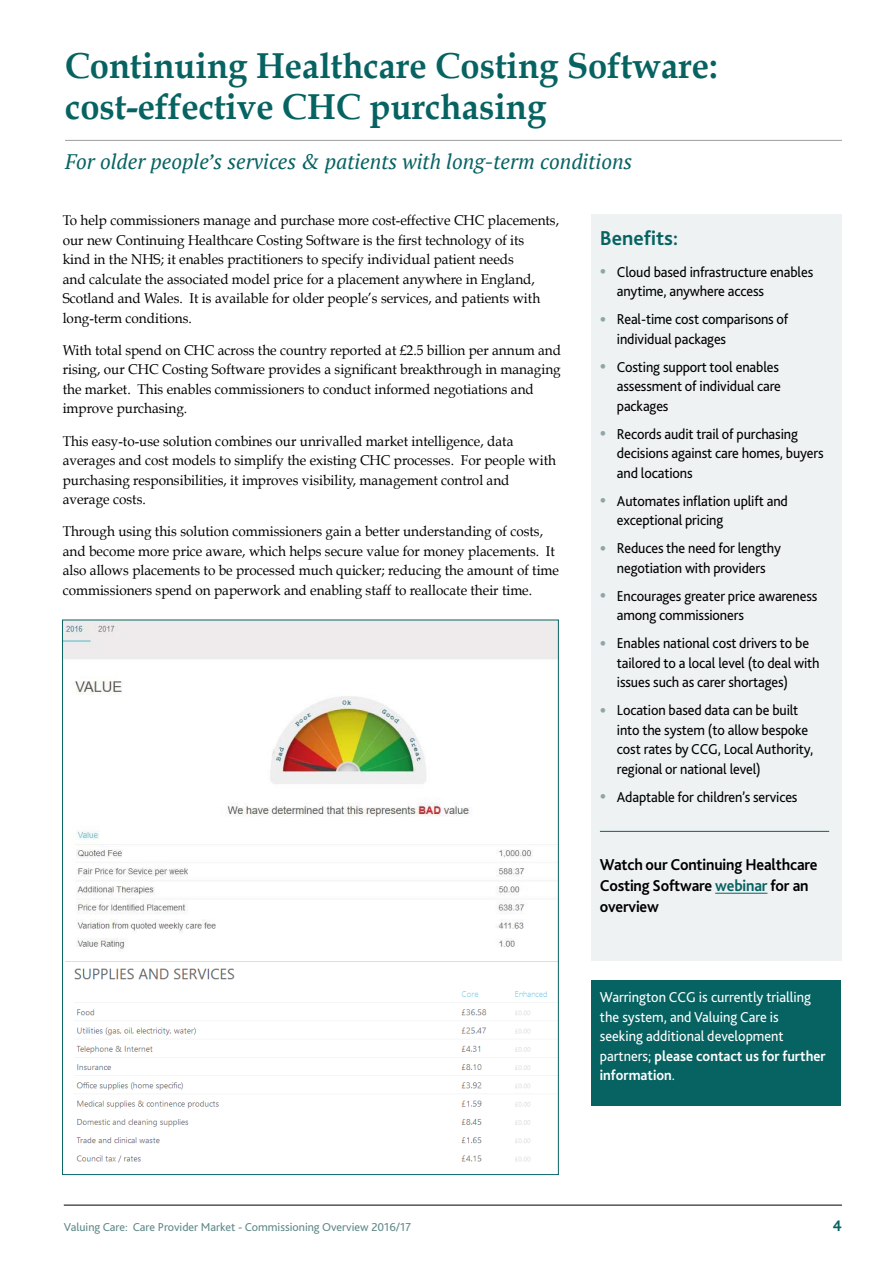
<style>
.page{position:relative;width:893px;height:1263px;background:#fff}
.page>*{position:absolute;margin:0;border:0;box-sizing:border-box;transform-origin:0 0}
.t1{font:700 36px/40.5px "Book Antiqua";color:#076362;scale:.96 1}
.t2{font:italic 21px "PT Serif";color:#076362}
.t3{font:700 21px "Bliss 2";color:#076362}
.t4{font:700 16.5px/21px "Bliss 2";letter-spacing:-.01em;color:#000;scale:.95 1}
.t5{font:15px/19.5px "Bliss 2";letter-spacing:-.01em;color:#000;scale:.95 1}
.t6{font:15px/19.5px "Bliss 2";color:#fff;scale:.95 1}
.t7{font:700 15px "PT Mono";color:#076362}
.t8{font:14.25px/19.5px "Book Antiqua";color:#000;scale:.95 1}
.t9{font:12px "Bliss 2";color:#618989}
.s1{font-size:21px;color:#8ea6a7}
.s2{color:#076362}
.s3{font-weight:700}
</style>
<div class="page">
<hr style="left:64px;top:1205px;width:778px;height:1px;background:#000">
<div style="left:591px;top:215px;width:251px;height:746px;background:#eff2f3"></div>
<hr style="left:715px;top:893px;width:52px;height:1px;background:#076362">
<hr style="left:65px;top:140px;width:777px;height:1px;background:#9d9d9c">
<img style="left:64px;top:622px;width:493px;height:327px">
<img style="left:74px;top:968px;width:483px;height:195px">
<hr style="left:600px;top:831px;width:229px;height:1px;background:#076362">
<div style="left:591px;top:980px;width:250px;height:126px;background:#076362"></div>
<h1 class="t1" style="left:65px;top:46px;width:681px">Continuing Healthcare Costing Software: cost-effective CHC purchasing</h1>
<h2 class="t2" style="left:65px;top:149px;width:569px">For older people’s services &amp; patients with long-term conditions</h2>
<p class="t8" style="left:63px;top:211px;width:524px">To help commissioners manage and purchase more cost-effective CHC placements, our new Continuing Healthcare Costing Software is the first technology of its<br>kind in the NHS; it enables practitioners to specify individual patient needs<br>and calculate the associated model price for a placement anywhere in England, Scotland and Wales. It is available for older people’s services, and patients with long-term conditions.</p>
<p class="t8" style="left:63px;top:340px;width:526px">With total spend on CHC across the country reported at £2.5 billion per annum and rising, our CHC Costing Software provides a significant breakthrough in managing the market. This enables commissioners to conduct informed negotiations and improve purchasing.</p>
<p class="t8" style="left:63px;top:431px;width:521px">This easy-to-use solution combines our unrivalled market intelligence, data averages and cost models to simplify the existing CHC processes. For people with purchasing responsibilities, it improves visibility, management control and average costs.</p>
<p class="t8" style="left:63px;top:522px;width:524px">Through using this solution commissioners gain a better understanding of costs, and become more price aware, which helps secure value for money placements. It also allows placements to be processed much quicker; reducing the amount of time commissioners spend on paperwork and enabling staff to reallocate their time.</p>
<h2 class="t3" style="left:600px;top:225px;width:80px">Benefits:</h2>
<p class="t5" style="left:617px;top:262px;width:208px;text-indent:-17px"><span class="s1">•</span> Cloud based infrastructure enables anytime, anywhere access</p>
<p class="t5" style="left:617px;top:309px;width:182px;text-indent:-17px"><span class="s1">•</span> Real-time cost comparisons of individual packages</p>
<p class="t5" style="left:617px;top:357px;width:174px;text-indent:-17px"><span class="s1">•</span> Costing support tool enables assessment of individual care packages</p>
<p class="t5" style="left:617px;top:424px;width:219px;text-indent:-17px"><span class="s1">•</span> Records audit trail of purchasing decisions against care homes, buyers and locations</p>
<p class="t5" style="left:617px;top:491px;width:182px;text-indent:-17px"><span class="s1">•</span> Automates inflation uplift and exceptional pricing</p>
<p class="t5" style="left:600px;top:538px;width:192px;text-align:center"><span class="s1">•</span> Reduces the need for lengthy negotiation with providers</p>
<p class="t5" style="left:617px;top:586px;width:213px;text-indent:-17px"><span class="s1">•</span> Encourages greater price awareness among commissioners</p>
<p class="t5" style="left:617px;top:633px;width:215px;text-indent:-17px"><span class="s1">•</span> Enables national cost drivers to be tailored to a local level (to deal with issues such as carer shortages)</p>
<p class="t5" style="left:617px;top:700px;width:208px;text-indent:-17px"><span class="s1">•</span> Location based data can be built into the system (to allow bespoke cost rates by CCG, Local Authority, regional or national level)</p>
<p class="t5" style="left:600px;top:787px;width:210px"><span class="s1">•</span> Adaptable for children’s services</p>
<p class="t4" style="left:600px;top:853px;width:231px">Watch our Continuing Healthcare<br>Costing Software <span class="s2">webinar</span> for an overview</p>
<p class="t6" style="left:600px;top:987px;width:239px">Warrington CCG is currently trialling the system, and Valuing Care is seeking additional development partners; <span class="s3">please contact us for further information</span>.</p>
<p class="t9" style="left:64px;top:1220px;width:349px">Valuing Care: Care Provider Market - Commissioning Overview 2016/17</p>
<p class="t7" style="left:833px;top:1217px;width:10px">4</p>
</div>
